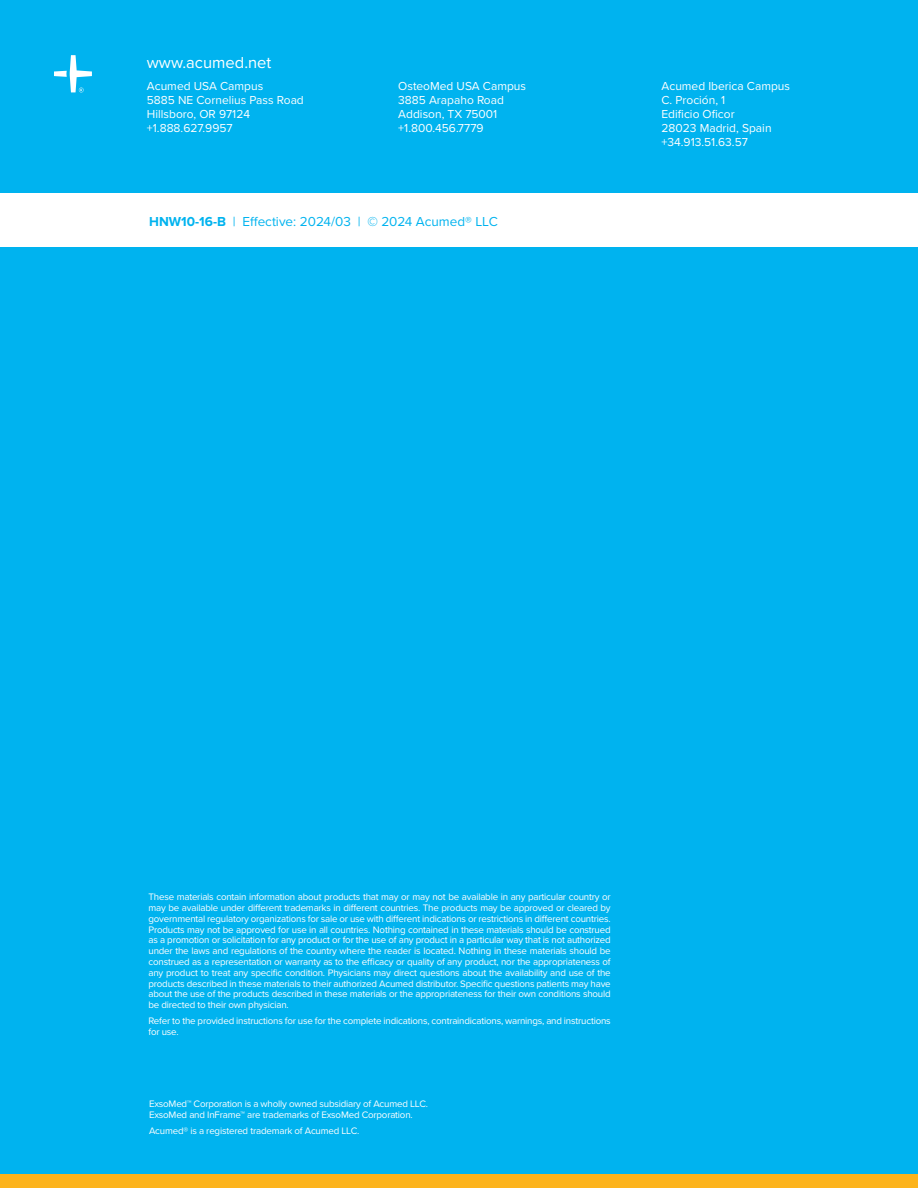
<style>
.page{position:relative;width:918px;height:1188px;background:#fff}
.page>*{position:absolute;margin:0;border:0;box-sizing:border-box;transform-origin:0 0}
.t1{font:16.5px "Proxima Nova";color:#fff}
.t2{font:13.5px "Proxima Nova";color:#00b3ef}
.t3{font:12px/14px "Proxima Nova";color:#fff}
.t4{font:9.75px/10.8px "Proxima Nova";letter-spacing:-.02em;color:#fff}
.s1{font-weight:700}
</style>
<div class="page">
<div style="left:0;top:0;width:918px;height:193px;background:#00b3ef"></div>
<div style="left:0;top:247px;width:918px;height:941px;background:#00b3ef"></div>
<div style="left:0;top:1174px;width:918px;height:14px;background:#fcb31c"></div>
<svg style="left:54px;top:55px;width:38px;height:37px"></svg>
<h1 class="t1" style="left:147px;top:50px;width:126px">www.acumed.net</h1>
<p class="t3" style="left:147px;top:79px;width:159px">Acumed USA Campus<br>5885 NE Cornelius Pass Road<br>Hillsboro, OR 97124 +1.888.627.9957</p>
<p class="t3" style="left:398px;top:79px;width:129px">OsteoMed USA Campus<br>3885 Arapaho Road<br>Addison, TX 75001 +1.800.456.7779</p>
<p class="t3" style="left:662px;top:79px;width:130px">Acumed Iberica Campus<br>C. Proción, 1<br>Edificio Oficor<br>28023 Madrid, Spain +34.913.51.63.57</p>
<h2 class="t2" style="left:149px;top:212px;width:350px"><span class="s1">HNW10-16-B</span> | Effective: 2024/03 | © 2024 Acumed® LLC</h2>
<p class="t4" style="left:148px;top:891px;width:464px;text-align:justify">These materials contain information about products that may or may not be available in any particular country or may be available under different trademarks in different countries. The products may be approved or cleared by governmental regulatory organizations for sale or use with different indications or restrictions in different countries.<br>Products may not be approved for use in all countries. Nothing contained in these materials should be construed as a promotion or solicitation for any product or for the use of any product in a particular way that is not authorized under the laws and regulations of the country where the reader is located. Nothing in these materials should be construed as a representation or warranty as to the efficacy or quality of any product, nor the appropriateness of any product to treat any specific condition. Physicians may direct questions about the availability and use of the products described in these materials to their authorized Acumed distributor. Specific questions patients may have about the use of the products described in these materials or the appropriateness for their own conditions should be directed to their own physician.</p>
<p class="t4" style="left:148px;top:1015px;width:464px">Refer to the provided instructions for use for the complete indications, contraindications, warnings, and instructions for use.</p>
<p class="t4" style="left:149px;top:1098px;width:280px">ExsoMed™ Corporation is a wholly owned subsidiary of Acumed LLC.<br>ExsoMed and InFrame™ are trademarks of ExsoMed Corporation.</p>
<p class="t4" style="left:149px;top:1125px;width:212px">Acumed® is a registered trademark of Acumed LLC.</p>
</div>
